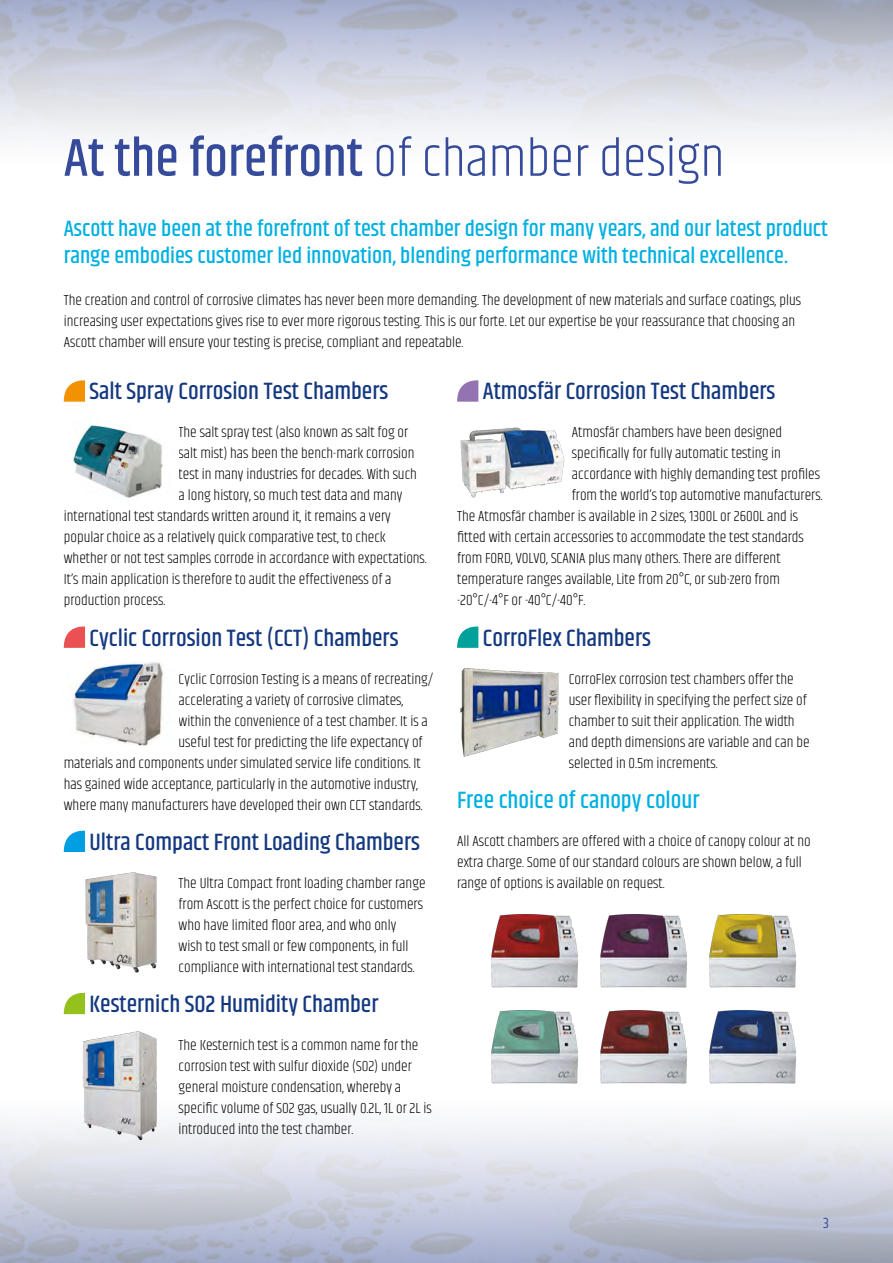
<style>
.page{position:relative;width:893px;height:1263px;background:#fff}
.page>*{position:absolute;margin:0;border:0;box-sizing:border-box;transform-origin:0 0}
.t1{font:300 54px "Khand";color:#364b9b}
.t2{font:500 24px "Khand";color:#14387f}
.t3{font:500 24px "Khand";color:#00b0e1}
.t4{font:500 22.5px/27px "Khand";color:#00b0e1}
.t5{font:300 15px/21px "Khand";color:#000}
.t6{font:15px "Khand";color:#364b9b}
.s1{font-weight:500}
</style>
<div class="page">
<svg style="left:64px;top:380px;width:21px;height:22px"></svg>
<svg style="left:64px;top:626px;width:21px;height:22px"></svg>
<svg style="left:64px;top:830px;width:21px;height:22px"></svg>
<svg style="left:64px;top:992px;width:21px;height:22px"></svg>
<svg style="left:457px;top:380px;width:21px;height:22px"></svg>
<svg style="left:457px;top:626px;width:21px;height:22px"></svg>
<img style="left:600px;top:914px;width:87px;height:74px">
<img style="left:709px;top:914px;width:87px;height:74px">
<img style="left:491px;top:1010px;width:87px;height:74px">
<img style="left:600px;top:1010px;width:87px;height:74px">
<img style="left:709px;top:1010px;width:87px;height:74px">
<img style="left:491px;top:914px;width:87px;height:74px">
<img style="left:72px;top:425px;width:91px;height:73px">
<img style="left:74px;top:1031px;width:95px;height:110px">
<img style="left:72px;top:662px;width:92px;height:84px">
<img style="left:85px;top:872px;width:72px;height:101px">
<img style="left:460px;top:427px;width:105px;height:71px">
<img style="left:460px;top:668px;width:99px;height:89px">
<p class="t1" style="left:64px;top:126px;width:662px"><span class="s1">At the forefront</span> of chamber design</p>
<p class="t4" style="left:64px;top:217px;width:766px">Ascott have been at the forefront of test chamber design for many years, and our latest product range embodies customer led innovation, blending performance with technical excellence.</p>
<p class="t5" style="left:64px;top:290px;width:739px">The creation and control of corrosive climates has never been more demanding. The development of new materials and surface coatings, plus increasing user expectations gives rise to ever more rigorous testing. This is our forte. Let our expertise be your reassurance that choosing an<br>Ascott chamber will ensure your testing is precise, compliant and repeatable.</p>
<p class="t2" style="left:90px;top:376px;width:300px">Salt Spray Corrosion Test Chambers</p>
<p class="t5" style="left:179px;top:423px;width:231px">The salt spray test (also known as salt fog or</p>
<p class="t5" style="left:179px;top:444px;width:238px">salt mist) has been the bench-mark corrosion</p>
<p class="t5" style="left:179px;top:465px;width:240px">test in many industries for decades. With such</p>
<p class="t5" style="left:179px;top:486px;width:225px">a long history, so much test data and many</p>
<p class="t5" style="left:64px;top:507px;width:328px">international test standards written around it, it remains a very</p>
<p class="t5" style="left:64px;top:528px;width:324px">popular choice as a relatively quick comparative test, to check</p>
<p class="t5" style="left:64px;top:549px;width:365px">whether or not test samples corrode in accordance with expectations.</p>
<p class="t5" style="left:64px;top:570px;width:329px">It’s main application is therefore to audit the effectiveness of a</p>
<p class="t5" style="left:64px;top:591px;width:103px">production process.</p>
<p class="t2" style="left:90px;top:623px;width:310px">Cyclic Corrosion Test (CCT) Chambers</p>
<p class="t5" style="left:179px;top:669px;width:256px">Cyclic Corrosion Testing is a means of recreating/</p>
<p class="t5" style="left:179px;top:690px;width:226px">accelerating a variety of corrosive climates,</p>
<p class="t5" style="left:179px;top:711px;width:251px">within the convenience of a test chamber. It is a</p>
<p class="t5" style="left:179px;top:732px;width:246px">useful test for predicting the life expectancy of</p>
<p class="t5" style="left:64px;top:753px;width:359px">materials and components under simulated service life conditions. It</p>
<p class="t5" style="left:64px;top:774px;width:356px">has gained wide acceptance, particularly in the automotive industry,</p>
<p class="t5" style="left:64px;top:795px;width:360px">where many manufacturers have developed their own CCT standards.</p>
<p class="t2" style="left:90px;top:827px;width:332px">Ultra Compact Front Loading Chambers</p>
<p class="t5" style="left:179px;top:873px;width:248px">The Ultra Compact front loading chamber range from Ascott is the perfect choice for customers who have limited floor area, and who only<br>wish to test small or few components, in full compliance with international test standards.</p>
<p class="t2" style="left:90px;top:989px;width:290px">Kesternich SO2 Humidity Chamber</p>
<p class="t5" style="left:179px;top:1035px;width:255px">The Kesternich test is a common name for the corrosion test with sulfur dioxide (SO2) under general moisture condensation, whereby a specific volume of SO2 gas, usually 0.2L, 1L or 2L is introduced into the test chamber.</p>
<p class="t2" style="left:483px;top:376px;width:294px">Atmosfär Corrosion Test Chambers</p>
<p class="t5" style="left:572px;top:423px;width:212px">Atmosfär chambers have been designed</p>
<p class="t5" style="left:572px;top:444px;width:210px">specifically for fully automatic testing in</p>
<p class="t5" style="left:572px;top:465px;width:250px">accordance with highly demanding test profiles</p>
<p class="t5" style="left:572px;top:486px;width:252px">from the world’s top automotive manufacturers.</p>
<p class="t5" style="left:457px;top:507px;width:342px">The Atmosfär chamber is available in 2 sizes, 1300L or 2600L and is</p>
<p class="t5" style="left:457px;top:528px;width:348px">fitted with certain accessories to accommodate the test standards</p>
<p class="t5" style="left:457px;top:549px;width:325px">from FORD, VOLVO, SCANIA plus many others. There are different</p>
<p class="t5" style="left:457px;top:570px;width:324px">temperature ranges available, Lite from 20°C, or sub-zero from</p>
<p class="t5" style="left:457px;top:591px;width:130px">-20°C/-4°F or -40°C/-40°F.</p>
<p class="t2" style="left:483px;top:623px;width:170px">CorroFlex Chambers</p>
<p class="t5" style="left:569px;top:669px;width:242px">CorroFlex corrosion test chambers offer the user flexibility in specifying the perfect size of chamber to suit their application. The width and depth dimensions are variable and can be selected in 0.5m increments.</p>
<p class="t3" style="left:457px;top:785px;width:244px">Free choice of canopy colour</p>
<p class="t5" style="left:457px;top:831px;width:355px">All Ascott chambers are offered with a choice of canopy colour at no extra charge. Some of our standard colours are shown below, a full range of options is available on request.</p>
<p class="t6" style="left:823px;top:1214px;width:7px">3</p>
</div>
